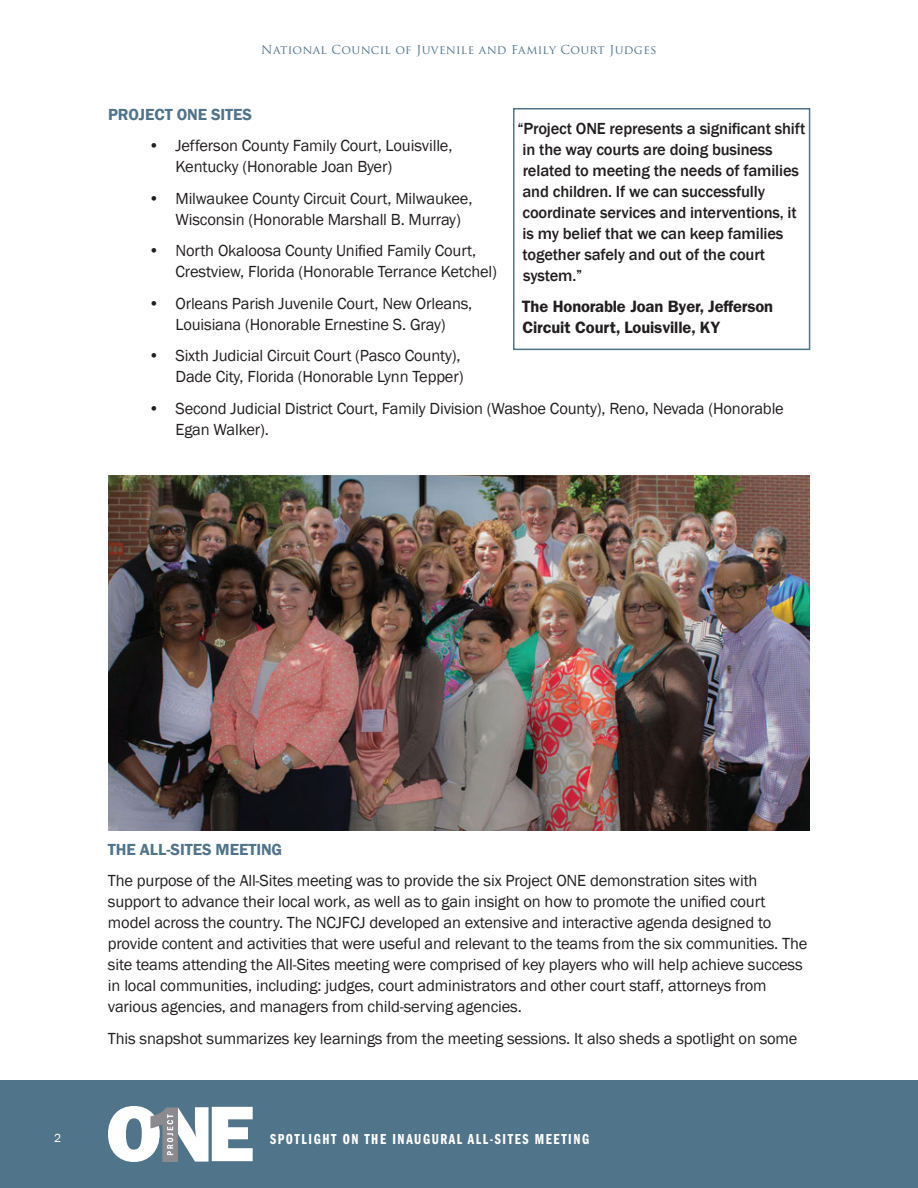
<style>
.page{position:relative;width:918px;height:1188px;background:#fff}
.page>*{position:absolute;margin:0;border:0;box-sizing:border-box;transform-origin:0 0}
.t1{font:16.5px/21px "Franklin Gothic";letter-spacing:-.01em;color:#231f20}
.t2{font:500 16.5px/21px "Franklin Gothic";letter-spacing:-.01em;color:#231f20}
.t3{font:600 16.5px/21px "ITC Franklin Gothic Std";letter-spacing:-.01em;color:#231f20}
.t4{font:600 16.5px "Franklin Gothic";letter-spacing:-.005em;color:#50748a}
.t5{font:15px "ITC Franklin Gothic Std Dm Cp";letter-spacing:.105em;color:#fff}
.t6{font:12px "Trajan Pro";letter-spacing:.03em;color:#50748a}
.t7{font:12px "Franklin Gothic";color:#fff}
</style>
<div class="page">
<div style="left:0;top:1080px;width:918px;height:108px;background:#50748a"></div>
<svg style="left:108px;top:1106px;width:145px;height:56px"></svg>
<div style="left:513px;top:108px;width:297px;height:242px;border:2px solid #50748a"></div>
<img style="left:108px;top:475px;width:702px;height:356px">
<p class="t6" style="left:261px;top:42px;width:397px">National Council of Juvenile and Family Court Judges</p>
<p class="t4" style="left:108px;top:104px;width:146px">PROJECT ONE SITES</p>
<p class="t1" style="left:176px;top:135px;width:279px;text-indent:-27px">• Jefferson County Family Court, Louisville,<br>Kentucky (Honorable Joan Byer)</p>
<p class="t1" style="left:176px;top:188px;width:298px;text-indent:-27px">• Milwaukee County Circuit Court, Milwaukee,<br>Wisconsin (Honorable Marshall B. Murray)</p>
<p class="t1" style="left:176px;top:240px;width:323px;text-indent:-27px">• North Okaloosa County Unified Family Court,<br>Crestview, Florida (Honorable Terrance Ketchel)</p>
<p class="t1" style="left:148px;top:293px;width:325px;text-align:center">• Orleans Parish Juvenile Court, New Orleans,<br>Louisiana (Honorable Ernestine S. Gray)</p>
<p class="t1" style="left:148px;top:345px;width:317px;text-align:right">• Sixth Judicial Circuit Court (Pasco County),<br>Dade City, Florida (Honorable Lynn Tepper)</p>
<p class="t1" style="left:176px;top:398px;width:610px;text-indent:-27px">• Second Judicial District Court, Family Division (Washoe County), Reno, Nevada (Honorable<br>Egan Walker).</p>
<p class="t2" style="left:523px;top:118px;width:284px;text-indent:-5px">“Project ONE represents a significant shift in the way courts are doing business related to meeting the needs of families and children. If we can successfully coordinate services and interventions, it is my belief that we can keep families together safely and out of the court system.”</p>
<p class="t3" style="left:522px;top:296px;width:253px">The Honorable Joan Byer, Jefferson<br>Circuit Court, Louisville, KY</p>
<p class="t7" style="left:54px;top:1131px;width:9px">2</p>
<p class="t4" style="left:108px;top:839px;width:176px">THE ALL-SITES MEETING</p>
<p class="t1" style="left:108px;top:870px;width:701px">The purpose of the All-Sites meeting was to provide the six Project ONE demonstration sites with support to advance their local work, as well as to gain insight on how to promote the unified court model across the country. The NCJFCJ developed an extensive and interactive agenda designed to provide content and activities that were useful and relevant to the teams from the six communities. The site teams attending the All-Sites meeting were comprised of key players who will help achieve success in local communities, including: judges, court administrators and other court staff, attorneys from various agencies, and managers from child-serving agencies.</p>
<p class="t1" style="left:108px;top:1028px;width:691px">This snapshot summarizes key learnings from the meeting sessions. It also sheds a spotlight on some</p>
<p class="t5" style="left:270px;top:1131px;width:321px">SPOTLIGHT ON THE INAUGURAL ALL-SITES MEETING</p>
</div>
